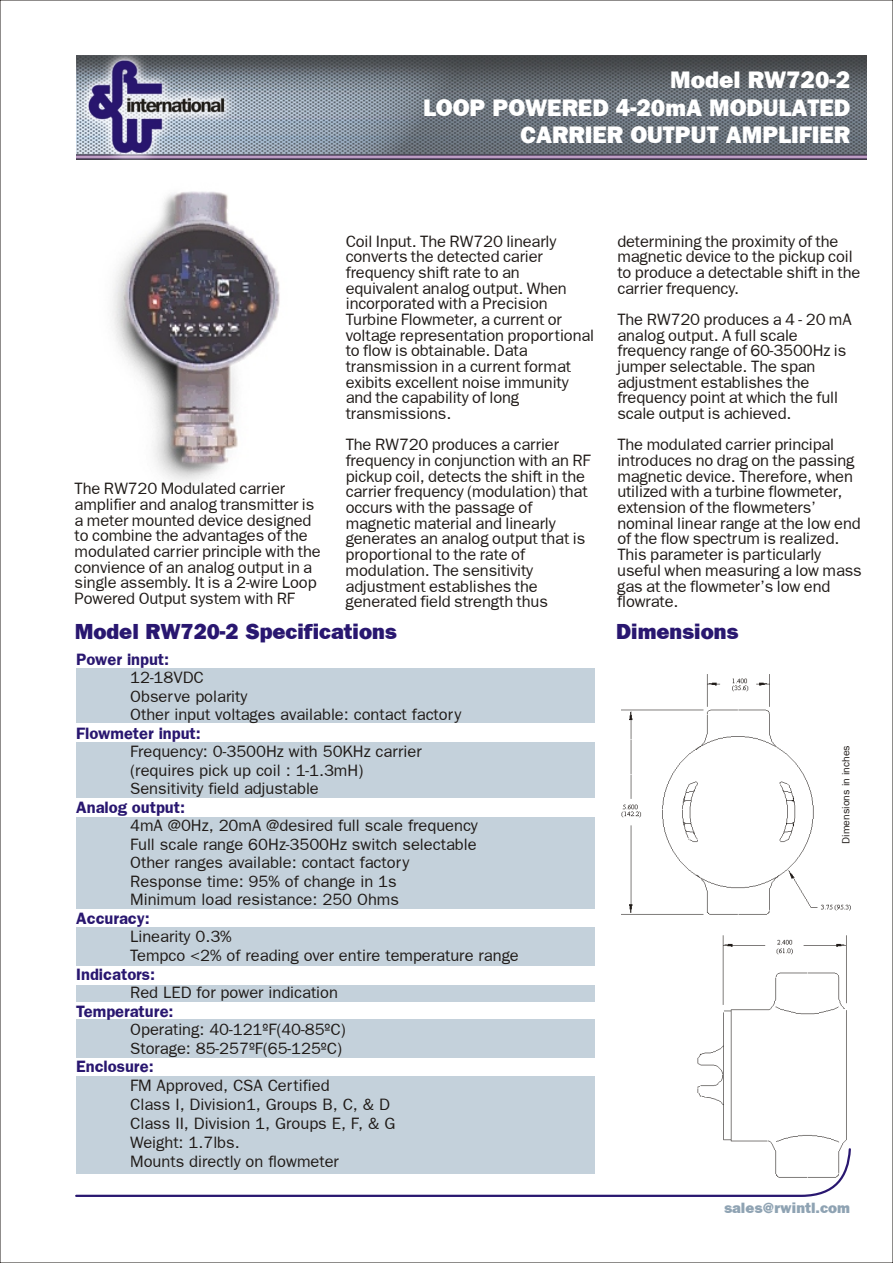
<style>
.page{position:relative;width:893px;height:1263px;background:#fff}
.page>*{position:absolute;margin:0;border:0;box-sizing:border-box;transform-origin:0 0}
.t1{font:24px/27.3px "Frankfurt Gothic Heavy Plain";color:#fff;text-align:right}
.t2{font:21.9px "Frankfurt Gothic Heavy Plain";color:#291770}
.t3{font:16.5px/15.8px "Frankfurt Gothic";color:#1f1a17}
.t4{font:700 16.5px "Frankfurt Gothic";color:#291770}
.t5{font:15px "Frankfurt Gothic Heavy Plain";color:#8fa3b3}
.t6{font:10.5px "Frankfurt Gothic";color:#1f1a17}
</style>
<div class="page">
<img style="left:76px;top:55px;width:791px;height:104px">
<img style="left:112px;top:191px;width:168px;height:292px">
<div style="left:76px;top:1076px;width:519px;height:97px;background:#c4d1db"></div>
<img style="left:621px;top:674px;width:230px;height:241px">
<img style="left:697px;top:935px;width:150px;height:212px">
<div style="left:76px;top:984px;width:519px;height:17px;background:#c4d1db"></div>
<div style="left:76px;top:817px;width:519px;height:91px;background:#c4d1db"></div>
<div style="left:76px;top:668px;width:519px;height:55px;background:#c4d1db"></div>
<div style="left:76px;top:927px;width:519px;height:38px;background:#c4d1db"></div>
<div style="left:76px;top:742px;width:519px;height:56px;background:#c4d1db"></div>
<div style="left:76px;top:1020px;width:519px;height:38px;background:#c4d1db"></div>
<svg style="left:75px;top:1147px;width:776px;height:50px"></svg>
<h1 class="t1" style="left:423px;top:69px;width:429px">Model RW720-2<br>LOOP POWERED 4-20mA MODULATED<br>CARRIER OUTPUT AMPLIFIER</h1>
<p class="t3" style="left:75px;top:483px;width:248px">The RW720 Modulated carrier amplifier and analog transmitter is a meter mounted device designed to combine the advantages of the modulated carrier principle with the convience of an analog output in a single assembly. It is a 2-wire Loop Powered Output system with RF</p>
<p class="t3" style="left:346px;top:235px;width:250px">Coil Input. The RW720 linearly converts the detected carier frequency shift rate to an equivalent analog output. When incorporated with a Precision<br>Turbine Flowmeter, a current or voltage representation proportional to flow is obtainable. Data transmission in a current format exibits excellent noise immunity and the capability of long transmissions.</p>
<p class="t3" style="left:346px;top:439px;width:246px">The RW720 produces a carrier frequency in conjunction with an RF pickup coil, detects the shift in the carrier frequency (modulation) that occurs with the passage of magnetic material and linearly generates an analog output that is proportional to the rate of modulation. The sensitivity adjustment establishes the generated field strength thus</p>
<p class="t3" style="left:617px;top:235px;width:244px">determining the proximity of the magnetic device to the pickup coil to produce a detectable shift in the carrier frequency.</p>
<p class="t3" style="left:617px;top:314px;width:236px">The RW720 produces a 4 - 20 mA analog output. A full scale frequency range of 60-3500Hz is jumper selectable. The span adjustment establishes the frequency point at which the full scale output is achieved.</p>
<p class="t3" style="left:617px;top:439px;width:246px">The modulated carrier principal introduces no drag on the passing magnetic device. Therefore, when utilized with a turbine flowmeter, extension of the flowmeters' nominal linear range at the low end of the flow spectrum is realized.<br>This parameter is particularly useful when measuring a low mass gas at the flowmeter's low end flowrate.</p>
<h2 class="t2" style="left:75px;top:624px;width:324px">Model RW720-2 Specifications</h2>
<h2 class="t2" style="left:616px;top:623px;width:124px">Dimensions</h2>
<p class="t4" style="left:76px;top:650px;width:95px">Power input:</p>
<p class="t3" style="left:130px;top:671px;width:333px;line-height:18.5px">12-18VDC<br>Observe polarity<br>Other input voltages available: contact factory</p>
<p class="t3" style="left:130px;top:745px;width:293px;line-height:18.5px">Frequency: 0-3500Hz with 50KHz carrier (requires pick up coil : 1-1.3mH)<br>Sensitivity field adjustable</p>
<p class="t3" style="left:130px;top:819px;width:349px;line-height:18.5px">4mA @0Hz, 20mA @desired full scale frequency Full scale range 60Hz-3500Hz switch selectable Other ranges available: contact factory Response time: 95% of change in 1s<br>Minimum load resistance: 250 Ohms</p>
<p class="t3" style="left:130px;top:930px;width:390px;line-height:18.5px">Linearity 0.3%<br>Tempco &lt;2% of reading over entire temperature range</p>
<p class="t3" style="left:130px;top:987px;width:209px">Red LED for power indication</p>
<p class="t3" style="left:130px;top:1022px;width:217px;line-height:18.5px">Operating: 40-121ºF(40-85ºC)<br>Storage: 85-257ºF(65-125ºC)</p>
<p class="t3" style="left:130px;top:1078px;width:267px;line-height:18.9px">FM Approved, CSA Certified<br>Class I, Division1, Groups B, C, &amp; D<br>Class II, Division 1, Groups E, F, &amp; G<br>Weight: 1.7lbs.<br>Mounts directly on flowmeter</p>
<p class="t4" style="left:76px;top:724px;width:126px">Flowmeter input:</p>
<p class="t4" style="left:76px;top:798px;width:110px">Analog output:</p>
<p class="t4" style="left:76px;top:908px;width:75px">Accuracy:</p>
<p class="t4" style="left:76px;top:964px;width:80px">Indicators:</p>
<p class="t4" style="left:76px;top:1001px;width:99px">Temperature:</p>
<p class="t4" style="left:76px;top:1057px;width:79px">Enclosure:</p>
<p class="t6" style="left:840px;top:844px;width:100px;rotate:-90deg">Dimensions in inches</p>
<p class="t5" style="left:724px;top:1202px;width:128px">sales@rwintl.com</p>
</div>
